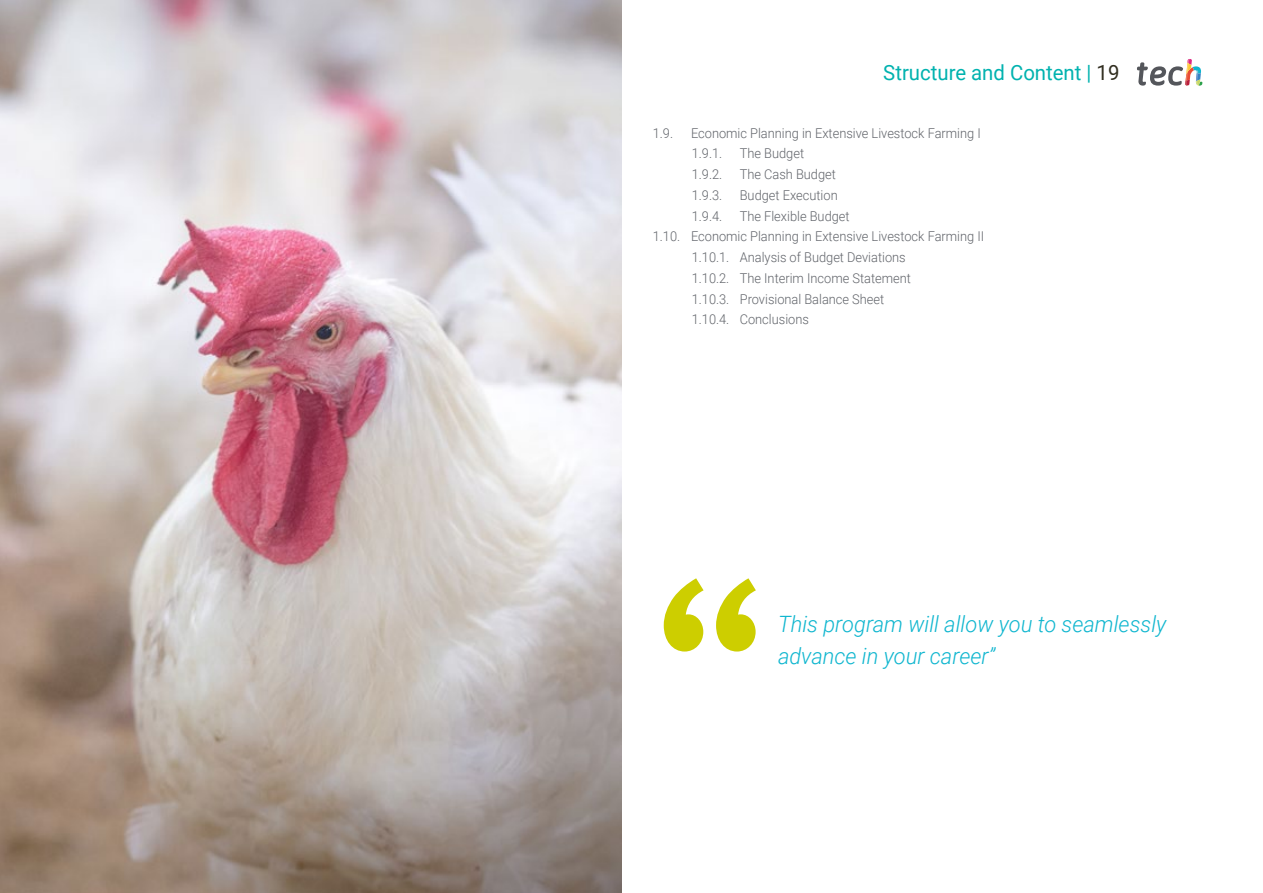
<style>
.page{position:relative;width:1263px;height:893px;background:#fff}
.page>*{position:absolute;margin:0;border:0;box-sizing:border-box;transform-origin:0 0}
.t1{font:italic 300 22.5px/31.5px "Roboto";color:#0fb6cf}
.t2{font:21px "Roboto";color:#00b2af}
.t3{font:300 13.5px/20.7px "Roboto";color:#61646a;scale:.95 1}
.s1{color:#312e20}
</style>
<div class="page">
<img style="left:0;top:0;width:622px;height:893px">
<svg style="left:664px;top:578px;width:92px;height:73px"></svg>
<svg style="left:1137px;top:59px;width:65px;height:27px"></svg>
<h2 class="t2" style="left:883px;top:57px;width:238px">Structure and Content | <span class="s1">19</span></h2>
<p class="t3" style="left:653px;top:122px;width:23px">1.9.</p>
<p class="t3" style="left:691px;top:122px;width:306px">Economic Planning in Extensive Livestock Farming I<br>1.9.1.</p>
<p class="t3" style="left:740px;top:143px;width:69px">The Budget</p>
<p class="t3" style="left:692px;top:164px;width:34px">1.9.2.</p>
<p class="t3" style="left:740px;top:164px;width:103px">The Cash Budget</p>
<p class="t3" style="left:692px;top:184px;width:34px">1.9.3.</p>
<p class="t3" style="left:740px;top:184px;width:105px">Budget Execution</p>
<p class="t3" style="left:692px;top:205px;width:34px">1.9.4.</p>
<p class="t3" style="left:740px;top:205px;width:117px">The Flexible Budget</p>
<p class="t3" style="left:653px;top:226px;width:350px">1.10. Economic Planning in Extensive Livestock Farming II</p>
<p class="t3" style="left:692px;top:247px;width:227px">1.10.1. Analysis of Budget Deviations</p>
<p class="t3" style="left:692px;top:267px;width:232px">1.10.2. The Interim Income Statement</p>
<p class="t3" style="left:692px;top:288px;width:204px">1.10.3. Provisional Balance Sheet</p>
<p class="t3" style="left:692px;top:309px;width:125px">1.10.4. Conclusions</p>
<h1 class="t1" style="left:778px;top:608px;width:390px">This program will allow you to seamlessly advance in your career”</h1>
</div>
